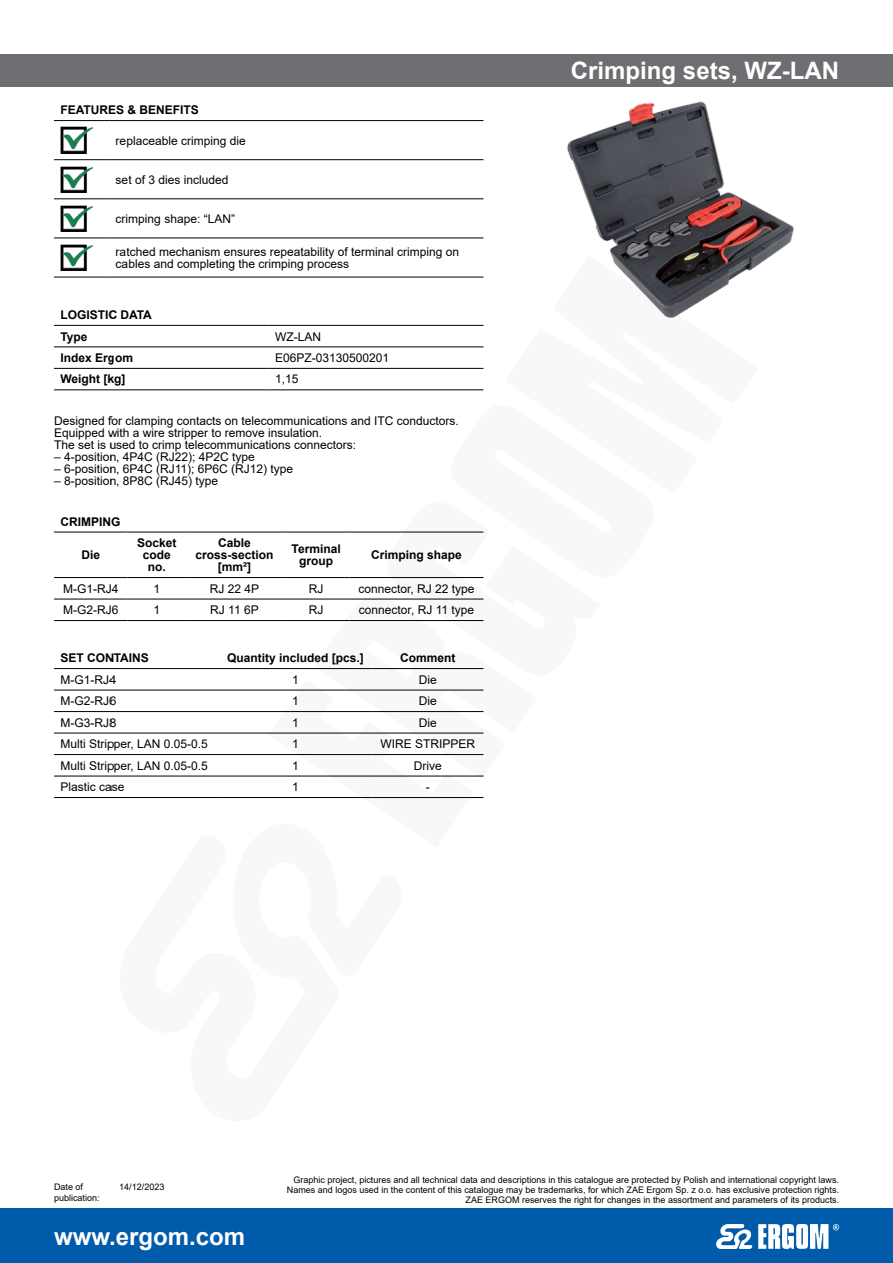
<style>
.page{position:relative;width:893px;height:1263px;background:#fff}
.page>*{position:absolute;margin:0;border:0;box-sizing:border-box;transform-origin:0 0}
.produkt-nazwa{font:700 24px "Arial";color:#fff}
.opis-body{font:12px/12px "Arial";color:#000}
.opis-body-srodek{font:12px "Arial";color:#000}
.opis-body-srodek-bol{font:700 12px/12px "Arial";color:#000;text-align:center}
.opis-body-bold{font:700 12px "Arial";color:#000}
.t1{font:9px/9.8px "Arial";color:#000;text-align:right}
</style>
<div class="page">
<div style="left:0;top:1209px;width:893px;height:54px;background:#005baa"></div>
<svg style="left:716px;top:1224px;width:123px;height:25px"></svg>
<div style="left:0;top:54px;width:893px;height:32px;background:#6d6e71"></div>
<img style="left:567px;top:101px;width:227px;height:164px">
<hr style="left:54px;top:120px;width:55px;height:1px;background:#000">
<hr style="left:109px;top:120px;width:374px;height:1px;background:#000">
<hr style="left:54px;top:159px;width:55px;height:1px;background:#000">
<hr style="left:109px;top:159px;width:374px;height:1px;background:#000">
<hr style="left:54px;top:199px;width:55px;height:1px;background:#000">
<hr style="left:109px;top:199px;width:374px;height:1px;background:#000">
<hr style="left:54px;top:238px;width:55px;height:1px;background:#000">
<hr style="left:109px;top:238px;width:374px;height:1px;background:#000">
<hr style="left:54px;top:277px;width:55px;height:1px;background:#000">
<hr style="left:109px;top:277px;width:374px;height:1px;background:#000">
<img style="left:60px;top:127px;width:33px;height:26px">
<img style="left:60px;top:166px;width:33px;height:26px">
<img style="left:60px;top:205px;width:33px;height:27px">
<img style="left:60px;top:244px;width:33px;height:27px">
<hr style="left:54px;top:325px;width:215px;height:1px;background:#000">
<hr style="left:269px;top:325px;width:214px;height:1px;background:#000">
<hr style="left:54px;top:347px;width:215px;height:1px;background:#000">
<hr style="left:269px;top:347px;width:214px;height:1px;background:#000">
<hr style="left:54px;top:368px;width:215px;height:1px;background:#000">
<hr style="left:269px;top:368px;width:214px;height:1px;background:#000">
<hr style="left:54px;top:390px;width:215px;height:1px;background:#000">
<hr style="left:269px;top:390px;width:214px;height:1px;background:#000">
<hr style="left:54px;top:668px;width:165px;height:1px;background:#000">
<hr style="left:219px;top:668px;width:153px;height:1px;background:#000">
<hr style="left:54px;top:690px;width:165px;height:1px;background:#000">
<hr style="left:219px;top:690px;width:153px;height:1px;background:#000">
<hr style="left:54px;top:711px;width:165px;height:1px;background:#000">
<hr style="left:219px;top:711px;width:153px;height:1px;background:#000">
<hr style="left:54px;top:733px;width:165px;height:1px;background:#000">
<hr style="left:219px;top:733px;width:153px;height:1px;background:#000">
<hr style="left:54px;top:754px;width:165px;height:1px;background:#000">
<hr style="left:219px;top:754px;width:153px;height:1px;background:#000">
<hr style="left:54px;top:776px;width:165px;height:1px;background:#000">
<hr style="left:219px;top:776px;width:153px;height:1px;background:#000">
<hr style="left:54px;top:797px;width:165px;height:1px;background:#000">
<hr style="left:219px;top:797px;width:153px;height:1px;background:#000">
<hr style="left:54px;top:532px;width:73px;height:1px;background:#000">
<hr style="left:127px;top:532px;width:59px;height:1px;background:#000">
<hr style="left:186px;top:532px;width:97px;height:1px;background:#000">
<hr style="left:54px;top:577px;width:73px;height:1px;background:#000">
<hr style="left:127px;top:577px;width:59px;height:1px;background:#000">
<hr style="left:186px;top:577px;width:97px;height:1px;background:#000">
<hr style="left:54px;top:599px;width:73px;height:1px;background:#000">
<hr style="left:127px;top:599px;width:59px;height:1px;background:#000">
<hr style="left:186px;top:599px;width:97px;height:1px;background:#000">
<hr style="left:54px;top:620px;width:73px;height:1px;background:#000">
<hr style="left:127px;top:620px;width:59px;height:1px;background:#000">
<hr style="left:186px;top:620px;width:97px;height:1px;background:#000">
<svg style="left:567px;top:255px;width:191px;height:63px"></svg>
<svg style="left:269px;top:531px;width:215px;height:268px"></svg>
<p class="opis-body-bold" style="left:60px;top:102px;width:140px">FEATURES &amp; BENEFITS</p>
<p class="opis-body" style="left:116px;top:134px;width:132px">replaceable crimping die</p>
<p class="opis-body" style="left:116px;top:173px;width:114px">set of 3 dies included</p>
<p class="opis-body" style="left:116px;top:212px;width:121px">crimping shape: “LAN”</p>
<p class="opis-body" style="left:116px;top:246px;width:345px">ratched mechanism ensures repeatability of terminal crimping on cables and completing the crimping process</p>
<p class="opis-body-bold" style="left:60px;top:306px;width:93px">LOGISTIC DATA</p>
<p class="opis-body-bold" style="left:60px;top:328px;width:29px">Type</p>
<p class="opis-body" style="left:275px;top:330px;width:47px">WZ-LAN</p>
<p class="opis-body-bold" style="left:60px;top:349px;width:74px">Index Ergom</p>
<p class="opis-body" style="left:275px;top:352px;width:116px">E06PZ-03130500201</p>
<p class="opis-body-bold" style="left:60px;top:371px;width:67px">Weight [kg]</p>
<p class="opis-body" style="left:275px;top:373px;width:25px">1,15</p>
<p class="opis-body" style="left:54px;top:415px;width:406px">Designed for clamping contacts on telecommunications and ITC conductors.<br>Equipped with a wire stripper to remove insulation.</p>
<p class="opis-body" style="left:54px;top:439px;width:304px">The set is used to crimp telecommunications connectors:</p>
<p class="opis-body" style="left:54px;top:451px;width:202px">– 4-position, 4P4C (RJ22); 4P2C type</p>
<p class="opis-body" style="left:54px;top:463px;width:241px">– 6-position, 6P4C (RJ11); 6P6C (RJ12) type</p>
<p class="opis-body" style="left:54px;top:475px;width:166px">– 8-position, 8P8C (RJ45) type</p>
<p class="opis-body-bold" style="left:60px;top:513px;width:61px">CRIMPING</p>
<p class="opis-body-srodek-bol" style="left:81px;top:549px;width:20px">Die</p>
<p class="opis-body-srodek-bol" style="left:137px;top:537px;width:41px">Socket code no.</p>
<p class="opis-body-srodek-bol" style="left:195px;top:537px;width:80px">Cable cross-section [mm²]</p>
<p class="opis-body-srodek-bol" style="left:292px;top:543px;width:51px">Terminal group</p>
<p class="opis-body-srodek-bol" style="left:371px;top:549px;width:92px">Crimping shape</p>
<p class="opis-body-srodek" style="left:63px;top:580px;width:57px">M-G1-RJ4</p>
<p class="opis-body-srodek" style="left:153px;top:580px;width:8px">1</p>
<p class="opis-body-srodek" style="left:210px;top:580px;width:51px">RJ 22 4P</p>
<p class="opis-body-srodek" style="left:309px;top:580px;width:16px">RJ</p>
<p class="opis-body-srodek" style="left:358px;top:580px;width:118px">connector, RJ 22 type</p>
<p class="opis-body-srodek" style="left:63px;top:602px;width:57px">M-G2-RJ6</p>
<p class="opis-body-srodek" style="left:153px;top:602px;width:8px">1</p>
<p class="opis-body-srodek" style="left:210px;top:602px;width:50px">RJ 11 6P</p>
<p class="opis-body-srodek" style="left:309px;top:602px;width:16px">RJ</p>
<p class="opis-body-srodek" style="left:359px;top:602px;width:117px">connector, RJ 11 type</p>
<p class="opis-body-bold" style="left:60px;top:649px;width:90px">SET CONTAINS</p>
<p class="opis-body-srodek-bol" style="left:227px;top:652px;width:138px">Quantity included [pcs.]</p>
<p class="opis-body-srodek-bol" style="left:400px;top:652px;width:57px">Comment</p>
<p class="opis-body" style="left:60px;top:673px;width:57px">M-G1-RJ4</p>
<p class="opis-body-srodek" style="left:292px;top:671px;width:8px">1</p>
<p class="opis-body-srodek" style="left:419px;top:671px;width:19px">Die</p>
<p class="opis-body" style="left:60px;top:695px;width:57px">M-G2-RJ6</p>
<p class="opis-body-srodek" style="left:292px;top:693px;width:8px">1</p>
<p class="opis-body-srodek" style="left:419px;top:693px;width:19px">Die</p>
<p class="opis-body" style="left:60px;top:716px;width:57px">M-G3-RJ8</p>
<p class="opis-body-srodek" style="left:292px;top:714px;width:8px">1</p>
<p class="opis-body-srodek" style="left:419px;top:714px;width:19px">Die</p>
<p class="opis-body" style="left:60px;top:738px;width:149px">Multi Stripper, LAN 0.05-0.5</p>
<p class="opis-body-srodek" style="left:292px;top:736px;width:8px">1</p>
<p class="opis-body-srodek" style="left:380px;top:736px;width:96px">WIRE STRIPPER</p>
<p class="opis-body" style="left:60px;top:759px;width:149px">Multi Stripper, LAN 0.05-0.5</p>
<p class="opis-body-srodek" style="left:292px;top:757px;width:8px">1</p>
<p class="opis-body-srodek" style="left:414px;top:757px;width:29px">Drive</p>
<p class="opis-body" style="left:60px;top:781px;width:66px">Plastic case</p>
<p class="opis-body-srodek" style="left:292px;top:779px;width:8px">1</p>
<p class="opis-body-srodek" style="left:426px;top:779px;width:5px">-</p>
<p class="produkt-nazwa" style="left:571px;top:54px;width:270px">Crimping sets, WZ-LAN</p>
<p class="t1" style="left:54px;top:1182px;width:31px">Date of</p>
<p class="t1" style="left:119px;top:1182px;width:47px">14/12/2023</p>
<p class="t1" style="left:54px;top:1193px;width:47px">publication:</p>
<h1 class="produkt-nazwa" style="left:54px;top:1219px;width:193px">www.ergom.com</h1>
<p class="t1" style="left:287px;top:1175px;width:554px">Graphic project, pictures and all technical data and descriptions in this catalogue are protected by Polish and international copyright laws.<br>Names and logos used in the content of this catalogue may be trademarks, for which ZAE Ergom Sp. z o.o. has exclusive protection rights.<br>ZAE ERGOM reserves the right for changes in the assortment and parameters of its products.</p>
</div>
